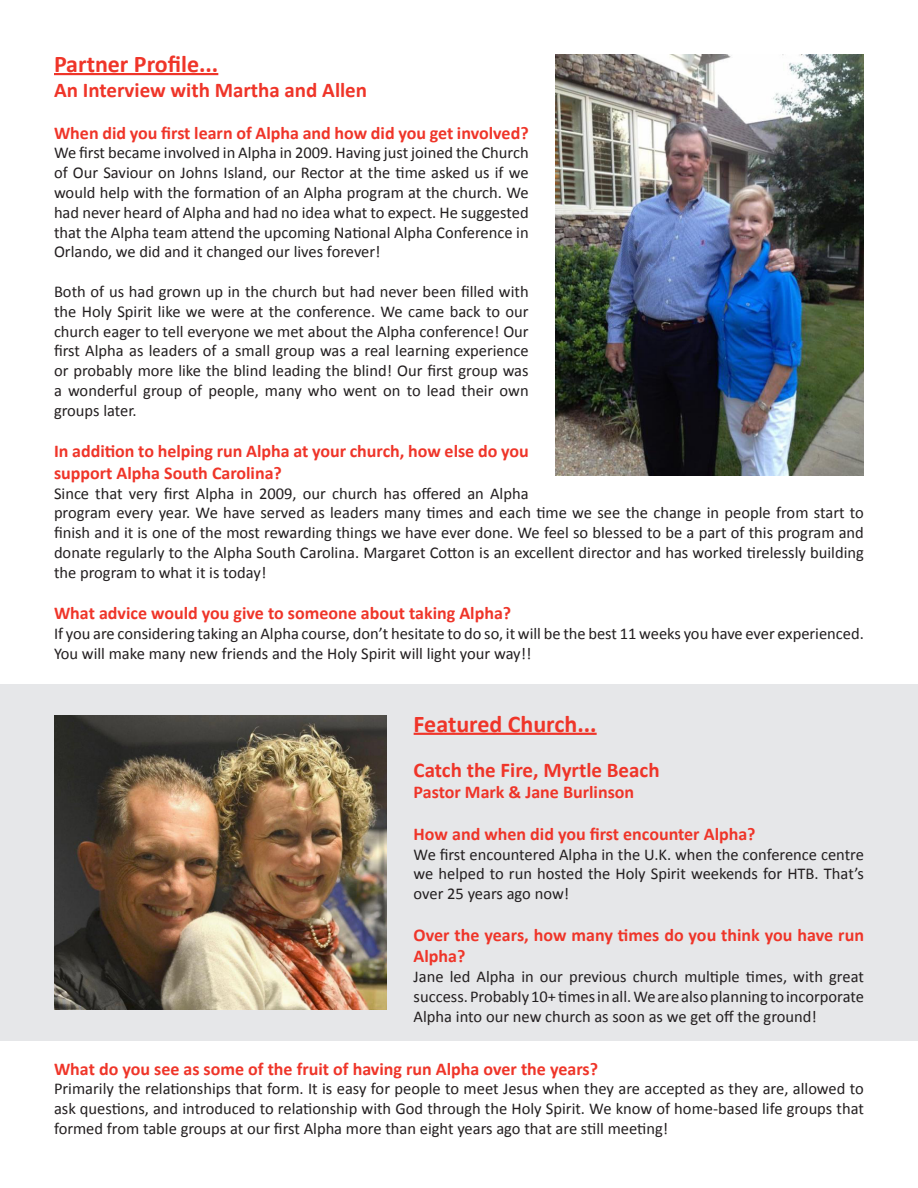
<style>
.page{position:relative;width:918px;height:1188px;background:#fff}
.page>*{position:absolute;margin:0;border:0;box-sizing:border-box;transform-origin:0 0}
.t1{font:700 24px "Calibri";color:#ef3529}
.t2{font:700 21px "Calibri";color:#ef3529}
.Questions{font:700 18px/21.6px "Calibri";color:#ef3529}
.t3{font:16.5px/19.8px "Calibri";color:#231f20;text-align:justify}
</style>
<div class="page">
<div style="left:0;top:685px;width:918px;height:356px;background:#e6e7e9"></div>
<hr style="left:54px;top:73px;width:164px;height:2px;background:#ef3529">
<hr style="left:414px;top:733px;width:183px;height:2px;background:#ef3529">
<img style="left:556px;top:54px;width:308px;height:421px">
<img style="left:54px;top:716px;width:333px;height:294px">
<p class="t1" style="left:54px;top:49px;width:166px">Partner Profile...</p>
<p class="t2" style="left:54px;top:77px;width:315px">An Interview with Martha and Allen</p>
<p class="Questions" style="left:54px;top:122px;width:476px">When did you first learn of Alpha and how did you get involved?</p>
<p class="t3" style="left:54px;top:143px;width:476px">We first became involved in Alpha in 2009. Having just joined the Church of Our Saviour on Johns Island, our Rector at the time asked us if we would help with the formation of an Alpha program at the church. We had never heard of Alpha and had no idea what to expect. He suggested that the Alpha team attend the upcoming National Alpha Conference in Orlando, we did and it changed our lives forever!</p>
<p class="t3" style="left:54px;top:282px;width:476px">Both of us had grown up in the church but had never been filled with the Holy Spirit like we were at the conference. We came back to our church eager to tell everyone we met about the Alpha conference! Our first Alpha as leaders of a small group was a real learning experience or probably more like the blind leading the blind! Our first group was a wonderful group of people, many who went on to lead their own groups later.</p>
<p class="Questions" style="left:54px;top:440px;width:476px">In addition to helping run Alpha at your church, how else do you support Alpha South Carolina?</p>
<p class="t3" style="left:54px;top:483px;width:812px;text-align:left">Since that very first Alpha in 2009, our church has offered an Alpha<br>program every year. We have served as leaders many times and each time we see the change in people from start to finish and it is one of the most rewarding things we have ever done. We feel so blessed to be a part of this program and donate regularly to the Alpha South Carolina. Margaret Cotton is an excellent director and has worked tirelessly building the program to what it is today!</p>
<p class="Questions" style="left:54px;top:602px;width:459px">What advice would you give to someone about taking Alpha?</p>
<p class="t3" style="left:54px;top:624px;width:811px">If you are considering taking an Alpha course, don’t hesitate to do so, it will be the best 11 weeks you have ever experienced.<br>You will make many new friends and the Holy Spirit will light your way!!</p>
<p class="t1" style="left:414px;top:708px;width:185px">Featured Church...</p>
<p class="t2" style="left:414px;top:756px;width:248px">Catch the Fire, Myrtle Beach</p>
<p class="Questions" style="left:414px;top:782px;width:222px">Pastor Mark &amp; Jane Burlinson</p>
<p class="Questions" style="left:414px;top:823px;width:344px">How and when did you first encounter Alpha?</p>
<p class="t3" style="left:414px;top:844px;width:452px">We first encountered Alpha in the U.K. when the conference centre we helped to run hosted the Holy Spirit weekends for HTB. That’s over 25 years ago now!</p>
<p class="Questions" style="left:414px;top:924px;width:452px">Over the years, how many times do you think you have run<br>Alpha?</p>
<p class="t3" style="left:414px;top:967px;width:452px">Jane led Alpha in our previous church multiple times, with great success. Probably 10+ times in all. We are also planning to incorporate Alpha into our new church as soon as we get off the ground!</p>
<p class="Questions" style="left:54px;top:1058px;width:546px">What do you see as some of the fruit of having run Alpha over the years?</p>
<p class="t3" style="left:54px;top:1079px;width:811px">Primarily the relationships that form. It is easy for people to meet Jesus when they are accepted as they are, allowed to ask questions, and introduced to relationship with God through the Holy Spirit. We know of home-based life groups that formed from table groups at our first Alpha more than eight years ago that are still meeting!</p>
</div>
